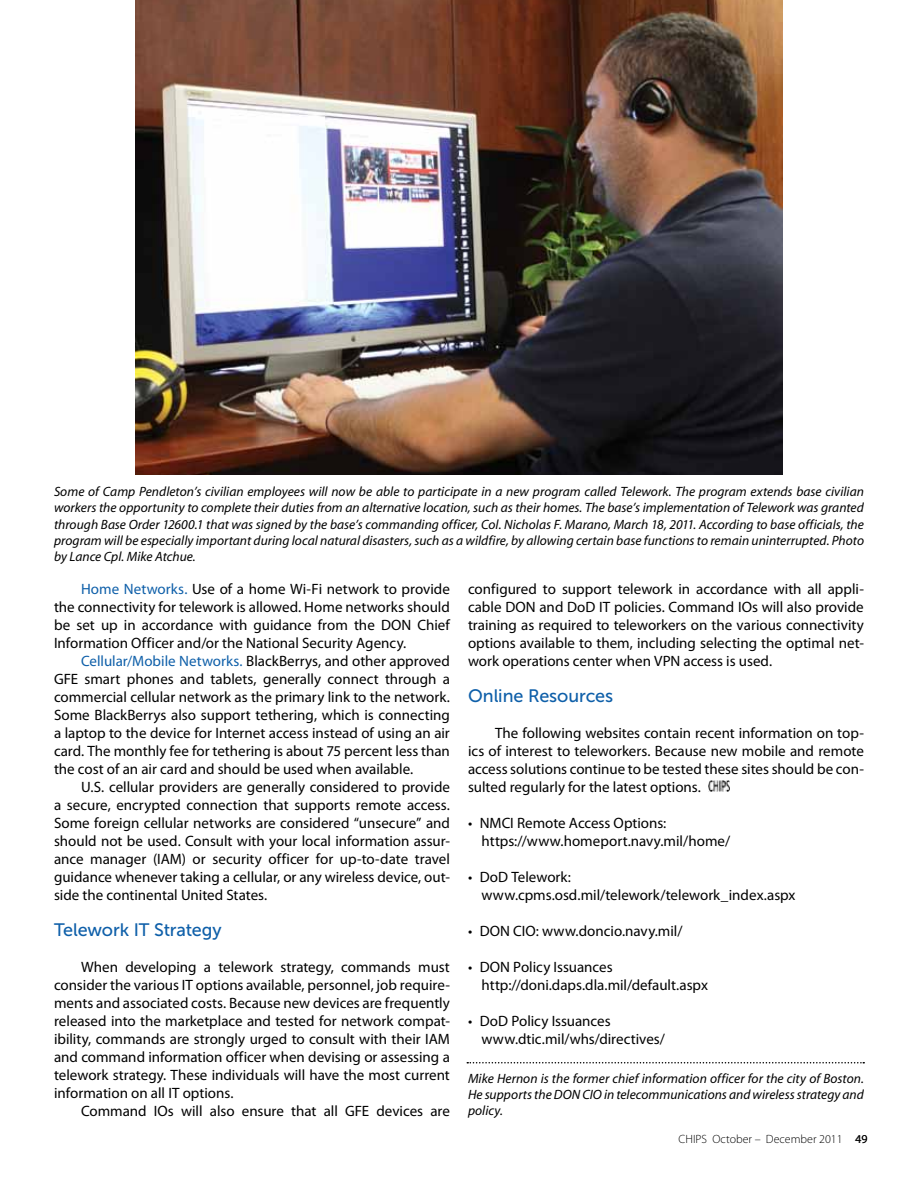
<style>
.page{position:relative;width:918px;height:1188px;background:#fff}
.page>*{position:absolute;margin:0;border:0;box-sizing:border-box;transform-origin:0 0}
.t1{font:18px "Museo Sans 500";letter-spacing:-.005em;color:#0e5fa9}
.t2{font:15px/18px "Myriad Pro";color:#000101}
.t3{font:italic 13.5px/16.2px "Myriad";color:#000;text-align:justify}
.t4{font:300 12px "Myriad Pro";color:#000}
.s1{color:#0e5fa9}
</style>
<div class="page">
<svg style="left:467px;top:1062px;width:397px;height:2px"></svg>
<img style="left:135px;top:0;width:648px;height:474px">
<img style="left:709px;top:780px;width:21px;height:12px">
<p class="t3" style="left:54px;top:484px;width:812px">Some of Camp Pendleton’s civilian employees will now be able to participate in a new program called Telework. The program extends base civilian workers the opportunity to complete their duties from an alternative location, such as their homes. The base’s implementation of Telework was granted through Base Order 12600.1 that was signed by the base’s commanding officer, Col. Nicholas F. Marano, March 18, 2011. According to base officials, the program will be especially important during local natural disasters, such as a wildfire, by allowing certain base functions to remain uninterrupted. Photo by Lance Cpl. Mike Atchue.</p>
<p class="t2" style="left:81px;top:580px;width:370px"><span class="s1">Home Networks.</span> Use of a home Wi-Fi network to provide</p>
<p class="t2" style="left:468px;top:580px;width:398px;text-align:justify">configured to support telework in accordance with all appli&shy;cable DON and DoD IT policies. Command IOs will also provide training as required to teleworkers on the various connectivity options available to them, including selecting the optimal net&shy;work operations center when VPN access is used.</p>
<p class="t1" style="left:468px;top:686px;width:147px">Online Resources</p>
<p class="t2" style="left:468px;top:724px;width:397px;text-align:justify;text-indent:27px">The following websites contain recent information on top&shy;ics of interest to teleworkers. Because new mobile and remote access solutions continue to be tested these sites should be con&shy;sulted regularly for the latest options.</p>
<p class="t2" style="left:482px;top:814px;width:250px;text-indent:-14px">• NMCI Remote Access Options: https://www.homeport.navy.mil/home/</p>
<p class="t2" style="left:482px;top:868px;width:316px;text-indent:-14px">• DoD Telework: www.cpms.osd.mil/telework/telework_index.aspx</p>
<p class="t2" style="left:468px;top:922px;width:216px">• DON CIO: www.doncio.navy.mil/</p>
<p class="t2" style="left:482px;top:958px;width:228px;text-indent:-14px">• DON Policy Issuances http://doni.daps.dla.mil/default.aspx</p>
<p class="t2" style="left:482px;top:1012px;width:185px;text-indent:-14px">• DoD Policy Issuances www.dtic.mil/whs/directives/</p>
<p class="t3" style="left:468px;top:1071px;width:397px">Mike Hernon is the former chief information officer for the city of Boston.<br>He supports the DON CIO in telecommunications and wireless strategy and policy.</p>
<p class="t2" style="left:54px;top:598px;width:397px">the connectivity for telework is allowed. Home networks should</p>
<p class="t2" style="left:54px;top:616px;width:397px">be set up in accordance with guidance from the DON Chief</p>
<p class="t2" style="left:54px;top:634px;width:354px">Information Officer and/or the National Security Agency.</p>
<p class="t2" style="left:81px;top:652px;width:370px"><span class="s1">Cellular/Mobile Networks.</span> BlackBerrys, and other approved</p>
<p class="t2" style="left:54px;top:670px;width:397px">GFE smart phones and tablets, generally connect through a</p>
<p class="t2" style="left:54px;top:688px;width:397px">commercial cellular network as the primary link to the network.</p>
<p class="t2" style="left:54px;top:706px;width:397px">Some BlackBerrys also support tethering, which is connecting</p>
<p class="t2" style="left:54px;top:724px;width:397px">a laptop to the device for Internet access instead of using an air</p>
<p class="t2" style="left:54px;top:742px;width:397px">card. The monthly fee for tethering is about 75 percent less than</p>
<p class="t2" style="left:54px;top:760px;width:361px">the cost of an air card and should be used when available.</p>
<p class="t2" style="left:81px;top:778px;width:371px">U.S. cellular providers are generally considered to provide</p>
<p class="t2" style="left:54px;top:796px;width:397px">a secure, encrypted connection that supports remote access.</p>
<p class="t2" style="left:54px;top:814px;width:398px">Some foreign cellular networks are considered “unsecure” and</p>
<p class="t2" style="left:54px;top:832px;width:397px">should not be used. Consult with your local information assur-</p>
<p class="t2" style="left:54px;top:850px;width:397px">ance manager (IAM) or security officer for up-to-date travel</p>
<p class="t2" style="left:54px;top:868px;width:397px">guidance whenever taking a cellular, or any wireless device, out-</p>
<p class="t2" style="left:54px;top:886px;width:215px">side the continental United States.</p>
<p class="t1" style="left:54px;top:920px;width:169px">Telework IT Strategy</p>
<p class="t2" style="left:81px;top:958px;width:370px">When developing a telework strategy, commands must</p>
<p class="t2" style="left:54px;top:976px;width:398px">consider the various IT options available, personnel, job require-</p>
<p class="t2" style="left:54px;top:994px;width:397px">ments and associated costs. Because new devices are frequently</p>
<p class="t2" style="left:54px;top:1012px;width:398px">released into the marketplace and tested for network compat-</p>
<p class="t2" style="left:54px;top:1030px;width:397px">ibility, commands are strongly urged to consult with their IAM</p>
<p class="t2" style="left:54px;top:1048px;width:397px">and command information officer when devising or assessing a</p>
<p class="t2" style="left:54px;top:1066px;width:397px">telework strategy. These individuals will have the most current</p>
<p class="t2" style="left:54px;top:1084px;width:181px">information on all IT options.</p>
<p class="t2" style="left:81px;top:1102px;width:370px">Command IOs will also ensure that all GFE devices are</p>
<p class="t4" style="left:679px;top:1132px;width:190px">CHIPS October – December 2011 49</p>
</div>
